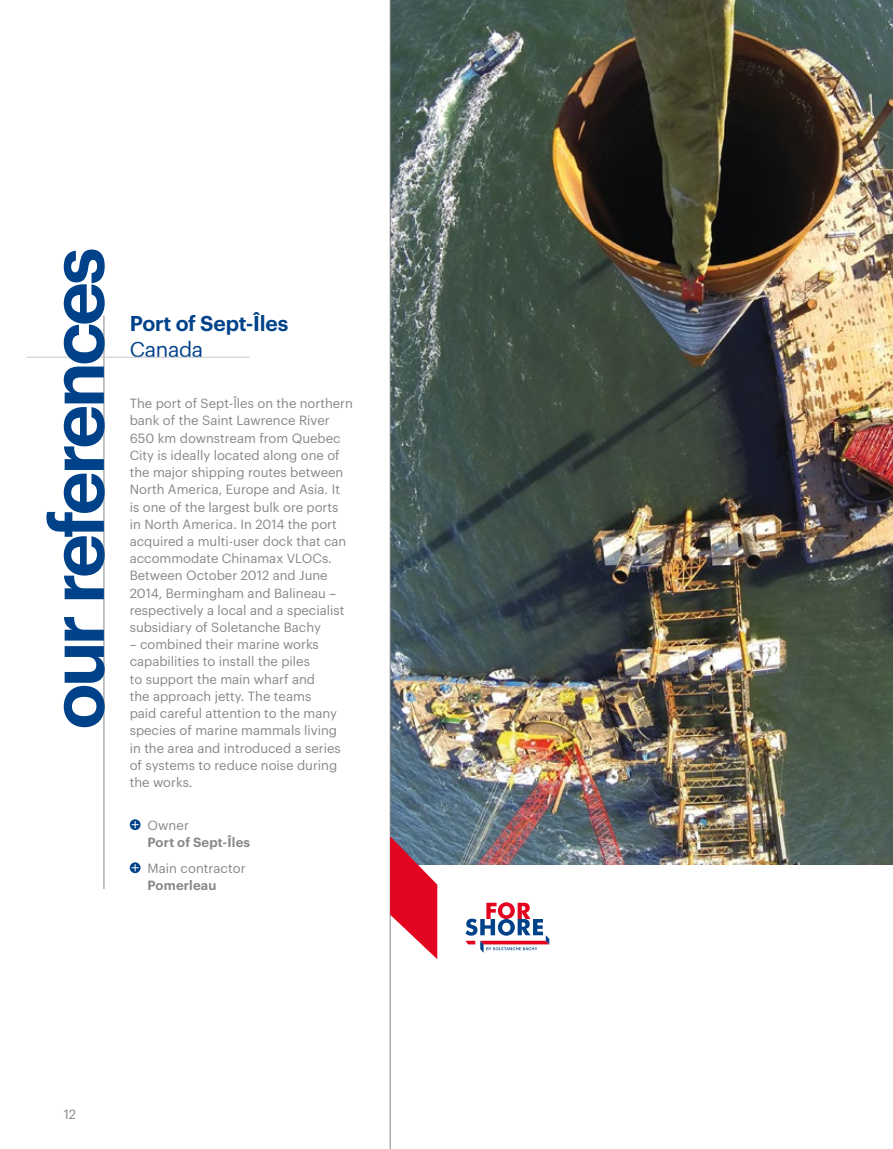
<style>
.page{position:relative;width:893px;height:1149px;background:#fff}
.page>*{position:absolute;margin:0;border:0;box-sizing:border-box;transform-origin:0 0}
.t1{font:600 75px "Graphik";letter-spacing:-.05em;color:#004289}
.t2{font:600 21px "Graphik";letter-spacing:-.01em;color:#004289}
.t3{font:21px "Graphik";letter-spacing:-.015em;color:#004289}
.t4{font:13.05px/17.2px "Graphik";color:#878787}
.t5{font:600 13.05px "Graphik";letter-spacing:.01em;color:#878787}
</style>
<div class="page">
<img style="left:391px;top:0;width:502px;height:864px">
<svg style="left:130px;top:819px;width:11px;height:10px"></svg>
<svg style="left:132px;top:820px;width:7px;height:8px"></svg>
<svg style="left:130px;top:862px;width:11px;height:10px"></svg>
<svg style="left:132px;top:863px;width:7px;height:8px"></svg>
<hr style="left:104px;top:315px;width:1px;height:573px;background:#878787">
<hr style="left:27px;top:357px;width:223px;height:1px;background:#c6c6c6">
<hr style="left:390px;top:0;width:1px;height:1148px;background:#878787">
<svg style="left:390px;top:836px;width:47px;height:122px"></svg>
<svg style="left:465px;top:902px;width:84px;height:50px"></svg>
<h1 class="t1" style="left:19px;top:729px;width:483px;rotate:-90deg">our references</h1>
<h2 class="t2" style="left:130px;top:307px;width:160px">Port of Sept-Îles</h2>
<h2 class="t3" style="left:130px;top:333px;width:75px">Canada</h2>
<p class="t4" style="left:130px;top:393px;width:225px">The port of Sept-Îles on the northern bank of the Saint Lawrence River 650 km downstream from Quebec City is ideally located along one of the major shipping routes between North America, Europe and Asia. It<br>is one of the largest bulk ore ports<br>in North America. In 2014 the port acquired a multi-user dock that can accommodate Chinamax VLOCs.<br>Between October 2012 and June 2014, Bermingham and Balineau – respectively a local and a specialist subsidiary of Soletanche Bachy</p>
<p class="t4" style="left:130px;top:634px;width:213px">– combined their marine works capabilities to install the piles<br>to support the main wharf and<br>the approach jetty. The teams paid careful attention to the many species of marine mammals living in the area and introduced a series of systems to reduce noise during the works.</p>
<p class="t4" style="left:147px;top:815px;width:43px">Owner</p>
<p class="t5" style="left:147px;top:832px;width:104px">Port of Sept-Îles</p>
<p class="t4" style="left:147px;top:858px;width:100px">Main contractor</p>
<p class="t5" style="left:147px;top:875px;width:70px">Pomerleau</p>
<p class="t4" style="left:64px;top:1104px;width:14px">12</p>
</div>
